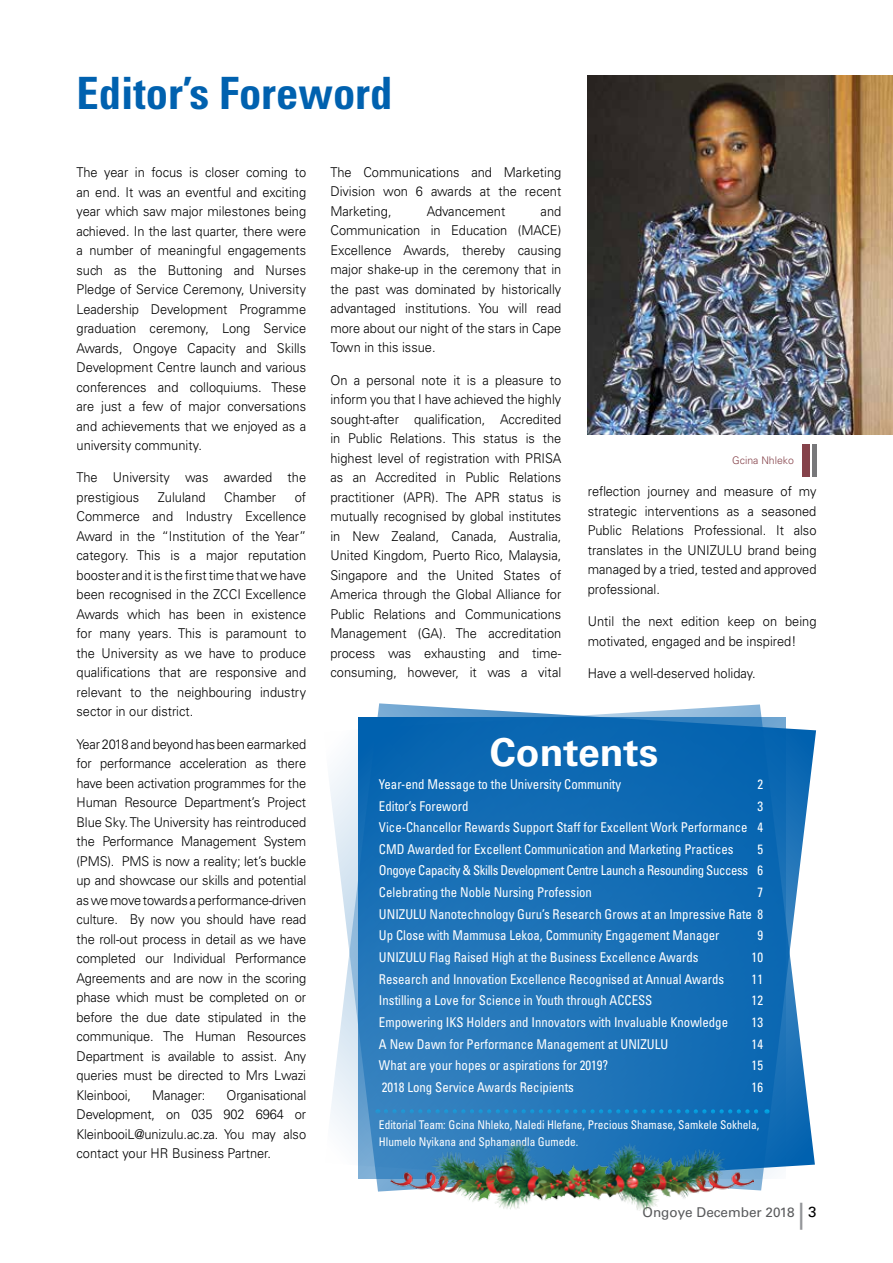
<style>
.page{position:relative;width:893px;height:1263px;background:#fff}
.page>*{position:absolute;margin:0;border:0;box-sizing:border-box;transform-origin:0 0}
.t1{font:700 condensed 44.55px "Univers LT Std";color:#0061af}
.t2{font:700 39px "Univers LT Std";color:#fff}
.t3{font:300 13.5px/19.5px "Univers LT Std";color:#000;text-align:justify;scale:.95 1}
.t4{font:condensed 13.5px/21.6px "Univers LT Std";color:#fff;text-align:justify;scale:.95 1}
.t5{font:13.5px "Univers LT Std";color:#58595b}
.t6{font:condensed 12px/16.5px "Univers LT Std";color:#fff;scale:.95 1}
.t7{font:300 10.5px "Univers LT Std";color:#85424a}
.s1{font-size:27px;color:#939598}
.s2{font-size:14.7px;color:#000}
</style>
<div class="page">
<svg style="left:329px;top:704px;width:486px;height:487px;background:#3883c0"></svg>
<div style="left:802px;top:444px;width:8px;height:33px;background:#85424a"></div>
<hr style="left:812px;top:444px;width:4px;height:33px;background:#78787a">
<img style="left:588px;top:76px;width:305px;height:359px">
<svg style="left:386px;top:1109px;width:381px;height:4px;background:#1b83c4"></svg>
<img style="left:390px;top:1139px;width:364px;height:71px">
<h1 class="t1" style="left:77px;top:66px;width:317px">Editor’s Foreword</h1>
<p class="t3" style="left:77px;top:163px;width:243px">The year in focus is closer coming to an end. It was an eventful and exciting year which saw major milestones being achieved. In the last quarter, there were a number of meaningful engagements such as the Buttoning and Nurses Pledge of Service Ceremony, University Leadership Development Programme graduation ceremony, Long Service Awards, Ongoye Capacity and Skills Development Centre launch and various conferences and colloquiums. These are just a few of major conversations and achievements that we enjoyed as a university community.</p>
<p class="t3" style="left:77px;top:468px;width:243px">The University was awarded the prestigious</p>
<p class="t3" style="left:158px;top:487px;width:52px">Zululand</p>
<p class="t3" style="left:224px;top:487px;width:56px">Chamber</p>
<p class="t3" style="left:77px;top:487px;width:243px;text-indent:218px">of Commerce and Industry Excellence Award in the “Institution of the Year” category. This is a major reputation booster and it is the first time that we have been recognised in the ZCCI Excellence Awards which has been in existence for many years. This is paramount to the University as we have to produce qualifications that are responsive and relevant to the neighbouring industry sector in our district.</p>
<p class="t3" style="left:77px;top:734px;width:243px">Year 2018 and beyond has been earmarked for performance acceleration as there have been activation programmes for the Human Resource Department’s Project Blue Sky. The University has reintroduced the Performance Management System (PMS). PMS is now a reality; let’s buckle up and showcase our skills and potential as we move towards a performance-driven culture. By now you should have read the roll-out process in detail as we have completed our Individual Performance Agreements and are now in the scoring phase which must be completed on or before the due date stipulated in the communique. The Human Resources Department is available to assist. Any queries must be directed to Mrs Lwazi Kleinbooi,</p>
<p class="t3" style="left:77px;top:1085px;width:243px;text-indent:150px">Organisational Development, on 035 902 6964 or KleinbooiL@unizulu.ac.za. You may also contact your HR Business Partner.</p>
<p class="t3" style="left:152px;top:1085px;width:58px">Manager:</p>
<p class="t3" style="left:330px;top:162px;width:245px">The Communications and Marketing Division won 6 awards at the recent Marketing,</p>
<p class="t3" style="left:330px;top:201px;width:245px;text-indent:210px">and Communication in Education (MACE)<br>Excellence Awards, thereby causing major shake-up in the ceremony that in the past was dominated by historically advantaged institutions. You will read more about our night of the stars in Cape Town in this issue.</p>
<p class="t3" style="left:330px;top:370px;width:245px">On a personal note it is a pleasure to inform you that I have achieved the highly sought-after qualification, Accredited in Public Relations. This status is the highest level of registration with PRISA as an Accredited in Public Relations practitioner (APR). The APR status is mutually recognised by global institutes in New Zealand, Canada, Australia, United Kingdom, Puerto Rico, Malaysia, Singapore and the United States of America through the Global Alliance for Public Relations and Communications Management (GA). The accreditation process was exhausting and time&shy;consuming, however, it was a vital</p>
<p class="t3" style="left:427px;top:201px;width:84px">Advancement</p>
<p class="t7" style="left:732px;top:454px;width:63px">Gcina Nhleko</p>
<p class="t3" style="left:588px;top:482px;width:242px">reflection journey and measure of my strategic interventions as a seasoned Public Relations Professional. It also translates in the UNIZULU brand being managed by a tried, tested and approved professional.</p>
<p class="t3" style="left:588px;top:612px;width:242px">Until the next edition keep on being motivated, engaged and be inspired!</p>
<p class="t3" style="left:588px;top:663px;width:178px">Have a well-deserved holiday.</p>
<h2 class="t2" style="left:490px;top:729px;width:170px">Contents</h2>
<p class="t4" style="left:379px;top:773px;width:256px">Year-end Message to the University Community</p>
<p class="t4" style="left:757px;top:773px;width:7px">2</p>
<p class="t4" style="left:379px;top:795px;width:96px">Editor’s Foreword</p>
<p class="t4" style="left:379px;top:795px;width:406px;text-indent:378px">3<br>Vice-Chancellor Rewards Support Staff for Excellent Work Performance 4<br>CMD Awarded for Excellent Communication and Marketing Practices</p>
<p class="t4" style="left:379px;top:838px;width:406px;text-indent:378px">5<br>Ongoye Capacity &amp; Skills Development Centre Launch a Resounding Success 6<br>Celebrating the Noble Nursing Profession</p>
<p class="t4" style="left:379px;top:881px;width:406px;text-indent:378px">7<br>UNIZULU Nanotechnology Guru’s Research Grows at an Impressive Rate 8<br>Up Close with Mammusa Lekoa, Community Engagement Manager</p>
<p class="t4" style="left:757px;top:924px;width:7px">9</p>
<p class="t4" style="left:379px;top:946px;width:338px">UNIZULU Flag Raised High at the Business Excellence Awards</p>
<p class="t4" style="left:752px;top:946px;width:13px">10</p>
<p class="t4" style="left:379px;top:968px;width:365px">Research and Innovation Excellence Recognised at Annual Awards</p>
<p class="t4" style="left:752px;top:968px;width:13px">11</p>
<p class="t4" style="left:379px;top:989px;width:289px">Instilling a Love for Science in Youth through ACCESS</p>
<p class="t4" style="left:752px;top:989px;width:13px">12</p>
<p class="t4" style="left:379px;top:1011px;width:369px">Empowering IKS Holders and Innovators with Invaluable Knowledge</p>
<p class="t4" style="left:752px;top:1011px;width:13px">13</p>
<p class="t4" style="left:379px;top:1033px;width:306px">A New Dawn for Performance Management at UNIZULU</p>
<p class="t4" style="left:752px;top:1033px;width:13px">14</p>
<p class="t4" style="left:379px;top:1054px;width:243px">What are your hopes or aspirations for 2019?</p>
<p class="t4" style="left:752px;top:1054px;width:13px">15</p>
<p class="t4" style="left:382px;top:1076px;width:204px">2018 Long Service Awards Recipients</p>
<p class="t4" style="left:752px;top:1076px;width:13px">16</p>
<p class="t6" style="left:379px;top:1116px;width:402px">Editorial Team: Gcina Nhleko, Naledi Hlefane, Precious Shamase, Samkele Sokhela,<br>Hlumelo Nyikana and Sphamandla Gumede.</p>
<p class="t5" style="left:643px;top:1204px;width:175px">Ongoye December 2018 <span class="s1">|</span> <span class="s2">3</span></p>
</div>
